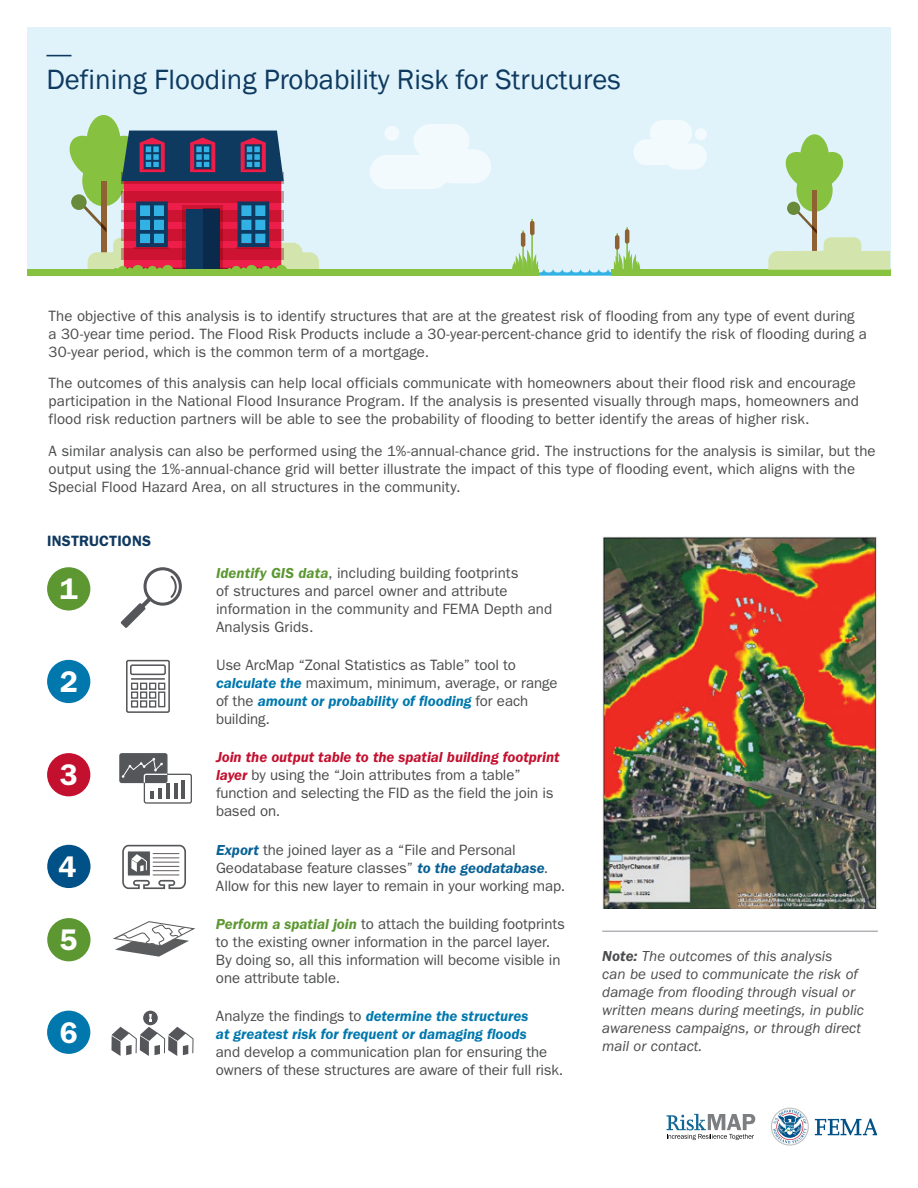
<style>
.page{position:relative;width:918px;height:1188px;background:#fff}
.page>*{position:absolute;margin:0;border:0;box-sizing:border-box;transform-origin:0 0}
.t1{font:600 30px "ITC Franklin Gothic Std";color:#fff}
.t2{font:28.65px "Franklin Gothic";color:#0e3a60}
.t3{font:15px/18px "ITC Franklin Gothic Std";color:#4b4c4d}
.t4{font:italic 15px/18px "ITC Franklin Gothic Std";color:#4b4c4d}
.t5{font:600 15px "ITC Franklin Gothic Std";letter-spacing:.005em;color:#0f3960}
.s1{font-weight:600;font-style:italic;color:#5c9731}
.s2{font-weight:600;font-style:italic;color:#0078ae}
.s3{font-weight:600;font-style:italic;color:#c3102f}
.s4{font-weight:600;font-style:italic;color:#086196}
.s5{font-weight:600}
</style>
<div class="page">
<svg style="left:815px;top:1119px;width:62px;height:16px"></svg>
<svg style="left:771px;top:1108px;width:38px;height:38px"></svg>
<svg style="left:667px;top:1114px;width:88px;height:26px"></svg>
<hr style="left:602px;top:931px;width:276px;height:1px;background:#b2b3b7">
<div style="left:27px;top:27px;width:864px;height:248px;background:#e0f3fb"></div>
<svg style="left:46px;top:55px;width:26px;height:1px"></svg>
<svg style="left:370px;top:124px;width:121px;height:65px"></svg>
<div style="left:384px;top:126px;width:15px;height:15px;background:#f2fafd;border-radius:50%"></div>
<svg style="left:633px;top:120px;width:74px;height:49px"></svg>
<div style="left:695px;top:128px;width:12px;height:12px;background:#f2fafd;border-radius:50%"></div>
<div style="left:87px;top:115px;width:34px;height:53px;background:#86c23f;border-radius:50%"></div>
<svg style="left:69px;top:131px;width:250px;height:138px"></svg>
<div style="left:27px;top:269px;width:512px;height:7px;background:#86c23f"></div>
<div style="left:612px;top:269px;width:279px;height:7px;background:#86c23f"></div>
<hr style="left:531px;top:219px;width:2px;height:52px;background:#86c23f">
<hr style="left:522px;top:231px;width:2px;height:43px;background:#86c23f">
<hr style="left:521px;top:232px;width:4px;height:15px;background:#8e6233;border-radius:2px">
<hr style="left:616px;top:234px;width:2px;height:41px;background:#86c23f">
<hr style="left:615px;top:235px;width:4px;height:15px;background:#8e6233;border-radius:2px">
<hr style="left:626px;top:228px;width:2px;height:46px;background:#86c23f">
<hr style="left:625px;top:229px;width:4px;height:15px;background:#8e6233;border-radius:2px">
<div style="left:530px;top:221px;width:5px;height:14px;background:#8e6233;border-radius:2px"></div>
<svg style="left:512px;top:249px;width:128px;height:27px"></svg>
<div style="left:800px;top:134px;width:29px;height:45px;background:#86c23f;border-radius:50%"></div>
<svg style="left:785px;top:149px;width:59px;height:35px"></svg>
<div style="left:796px;top:168px;width:37px;height:44px;background:#86c23f;border-radius:50%"></div>
<div style="left:812px;top:191px;width:5px;height:73px;background:#8e6233"></div>
<svg style="left:796px;top:207px;width:21px;height:27px"></svg>
<div style="left:787px;top:202px;width:13px;height:13px;background:#678a3b;border-radius:50%"></div>
<div style="left:824px;top:237px;width:37px;height:27px;background:#d3e5ac;border-radius:7px"></div>
<div style="left:768px;top:251px;width:122px;height:19px;background:#d3e5ac"></div>
<svg style="left:121px;top:567px;width:61px;height:61px"></svg>
<div style="left:47px;top:567px;width:43px;height:44px;background:#5c9731;border-radius:50%"></div>
<div style="left:47px;top:660px;width:43px;height:43px;background:#0078ae;border-radius:50%"></div>
<div style="left:47px;top:753px;width:43px;height:43px;background:#c3102f;border-radius:50%"></div>
<div style="left:47px;top:845px;width:44px;height:43px;background:#005187;border-radius:50%"></div>
<div style="left:47px;top:918px;width:44px;height:43px;background:#5c9731;border-radius:50%"></div>
<div style="left:120px;top:754px;width:47px;height:28px;background:#555659;border-radius:2px"></div>
<div style="left:119px;top:753px;width:49px;height:30px;border:1px solid #555659;border-radius:2px"></div>
<svg style="left:121px;top:757px;width:71px;height:47px"></svg>
<div style="left:126px;top:660px;width:44px;height:53px;border:2px solid #555659;border-radius:2px"></div>
<div style="left:130px;top:664px;width:36px;height:11px;border:2px solid #555659;border-radius:2px"></div>
<hr style="left:131px;top:678px;width:34px;height:2px;background:#555659">
<svg style="left:131px;top:682px;width:35px;height:26px"></svg>
<svg style="left:122px;top:844px;width:64px;height:46px"></svg>
<div style="left:143px;top:1011px;width:15px;height:14px;background:#555659;border-radius:50%"></div>
<div style="left:47px;top:1011px;width:43px;height:43px;background:#0078ae;border-radius:50%"></div>
<svg style="left:113px;top:921px;width:82px;height:36px"></svg>
<svg style="left:111px;top:1014px;width:83px;height:42px"></svg>
<img style="left:602px;top:536px;width:276px;height:372px">
<h1 class="t2" style="left:46px;top:61px;width:576px">Defining Flooding Probability Risk for Structures</h1>
<p class="t3" style="left:49px;top:307px;width:820px">The objective of this analysis is to identify structures that are at the greatest risk of flooding from any type of event during<br>a 30-year time period. The Flood Risk Products include a 30-year-percent-chance grid to identify the risk of flooding during a<br>30-year period, which is the common term of a mortgage.</p>
<p class="t3" style="left:49px;top:374px;width:812px">The outcomes of this analysis can help local officials communicate with homeowners about their flood risk and encourage participation in the National Flood Insurance Program. If the analysis is presented visually through maps, homeowners and flood risk reduction partners will be able to see the probability of flooding to better identify the areas of higher risk.</p>
<p class="t3" style="left:49px;top:442px;width:829px">A similar analysis can also be performed using the 1%-annual-chance grid. The instructions for the analysis is similar, but the output using the 1%-annual-chance grid will better illustrate the impact of this type of flooding event, which aligns with the</p>
<p class="t3" style="left:49px;top:478px;width:413px">Special Flood Hazard Area, on all structures in the community.</p>
<p class="t5" style="left:47px;top:532px;width:105px">INSTRUCTIONS</p>
<p class="t1" style="left:60px;top:571px;width:19px">1</p>
<p class="t1" style="left:60px;top:664px;width:19px">2</p>
<p class="t1" style="left:60px;top:757px;width:19px">3</p>
<p class="t1" style="left:58px;top:849px;width:19px">4</p>
<p class="t1" style="left:60px;top:922px;width:19px">5</p>
<p class="t1" style="left:60px;top:1015px;width:19px">6</p>
<p class="t3" style="left:216px;top:564px;width:338px"><span class="s1">Identify GIS data</span>, including building footprints<br>of structures and parcel owner and attribute information in the community and FEMA Depth and Analysis Grids.</p>
<p class="t3" style="left:216px;top:656px;width:343px">Use ArcMap “Zonal Statistics as Table” tool to <span class="s2">calculate the</span> maximum, minimum, average, or range of the <span class="s2">amount or probability of flooding</span> for each building.</p>
<p class="t3" style="left:216px;top:748px;width:345px"><span class="s3">Join the output table to the spatial building footprint layer</span> by using the “Join attributes from a table” function and selecting the FID as the field the join is based on.</p>
<p class="t3" style="left:216px;top:841px;width:351px"><span class="s4">Export</span> the joined layer as a “File and Personal<br>Geodatabase feature classes” <span class="s4">to the geodatabase</span>.<br>Allow for this new layer to remain in your working map.</p>
<p class="t3" style="left:216px;top:915px;width:350px"><span class="s1">Perform a spatial join</span> to attach the building footprints to the existing owner information in the parcel layer.<br>By doing so, all this information will become visible in one attribute table.</p>
<p class="t3" style="left:216px;top:1007px;width:349px">Analyze the findings to <span class="s2">determine the structures<br>at greatest risk for frequent or damaging floods<br></span>and develop a communication plan for ensuring the owners of these structures are aware of their full risk.</p>
<p class="t4" style="left:602px;top:947px;width:263px"><span class="s5">Note:</span> The outcomes of this analysis<br>can be used to communicate the risk of damage from flooding through visual or written means during meetings, in public awareness campaigns, or through direct mail or contact.</p>
</div>
